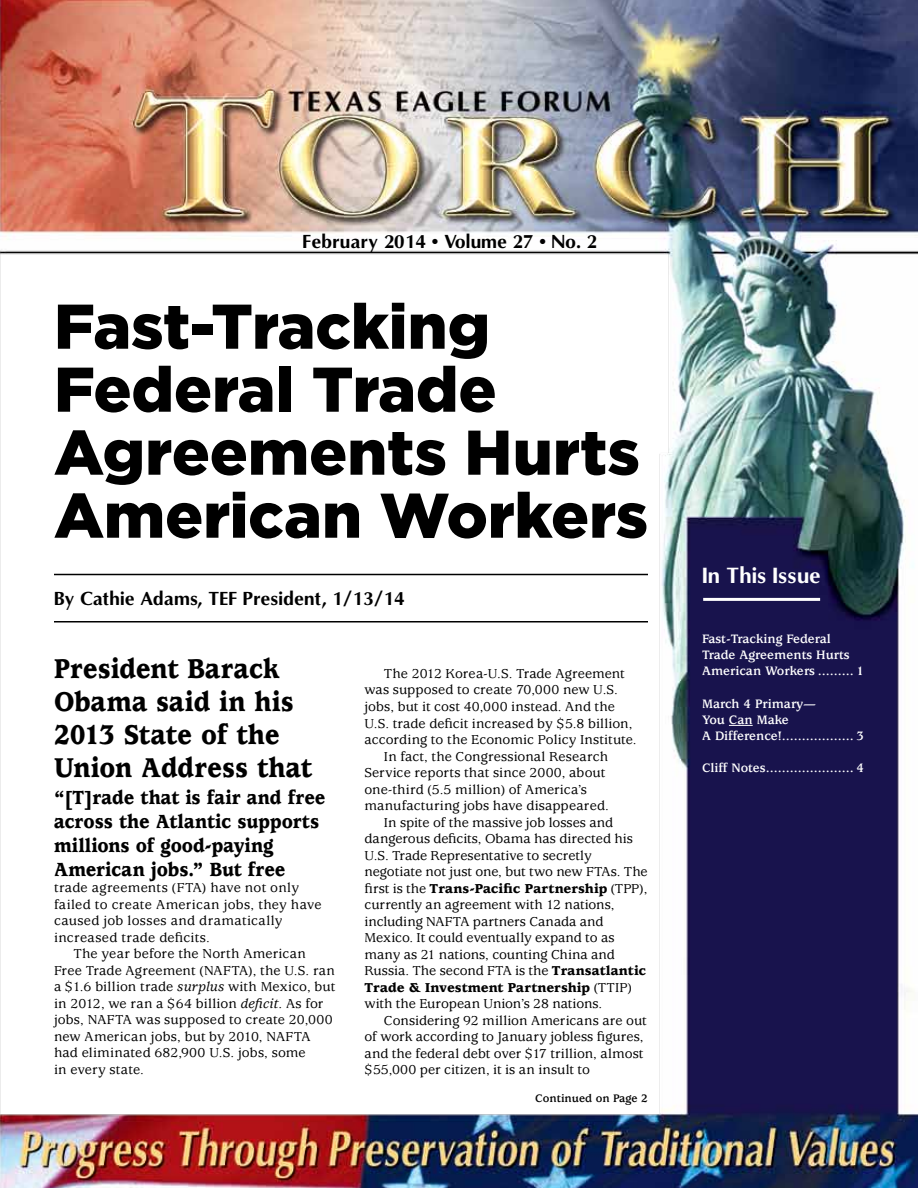
<style>
.page{position:relative;width:918px;height:1188px;background:#fff}
.page>*{position:absolute;margin:0;border:0;box-sizing:border-box;transform-origin:0 0}
.t1{font:900 63px/63px "Gotham HTF";color:#000}
.t2{font:900 30px/33px "Usherwood";color:#000;scale:.9 1}
.t3{font:900 21px/24px "Usherwood";color:#000;scale:.91 1}
.t4{font:700 21px "Omni";color:#fff}
.t5{font:700 18px "Omni";color:#000}
.t6{font:500 14.25px/16.5px "Usherwood";letter-spacing:.01em;color:#000}
.t7{font:900 14.25px "Usherwood";color:#000}
.t8{font:500 14.25px "Usherwood";letter-spacing:-.01em;color:#000}
.t9{font:700 13.5px/16.2px "Usherwood";color:#fff}
.t10{font:700 12px "Usherwood";color:#000}
.s1{font-style:italic}
.s2{font-weight:500}
.s3{font-weight:900}
</style>
<div class="page">
<img style="left:0;top:0;width:918px;height:1188px">
<img style="left:0;top:115px;width:1px;height:1068px">
<svg style="left:729px;top:725px;width:24px;height:1px"></svg>
<hr style="left:703px;top:598px;width:117px;height:3px;background:#fff">
<div style="left:37px;top:285px;width:627px;height:272px;background:#fff"></div>
<hr style="left:54px;top:574px;width:594px;height:1px;background:#000">
<hr style="left:54px;top:621px;width:594px;height:1px;background:#000">
<p class="t5" style="left:303px;top:230px;width:296px">February 2014 • Volume 27 • No. 2</p>
<h1 class="t1" style="left:54px;top:294px;width:596px">Fast-Tracking<br>Federal Trade<br>Agreements Hurts<br>American Workers</h1>
<p class="t5" style="left:54px;top:587px;width:352px">By Cathie Adams, TEF President, 1/13/14</p>
<h2 class="t2" style="left:54px;top:653px;width:288px">President Barack<br>Obama said in his<br>2013 State of the<br>Union Address that</h2>
<h3 class="t3" style="left:54px;top:786px;width:300px">“[T]rade that is fair and free across the Atlantic supports millions of good-paying<br>American jobs.” But free</h3>
<p class="t6" style="left:54px;top:880px;width:269px">trade agreements (FTA) have not only failed to create American jobs, they have caused job losses and dramatically increased trade deficits.</p>
<p class="t6" style="left:54px;top:946px;width:283px;text-indent:19px">The year before the North American Free Trade Agreement (NAFTA), the U.S. ran a $1.6 billion trade <span class="s1">surplus</span> with Mexico, but in 2012, we ran a $64 billion <span class="s1">deficit</span>. As for jobs, NAFTA was supposed to create 20,000 new American jobs, but by 2010, NAFTA had eliminated 682,900 U.S. jobs, some<br>in every state.</p>
<p class="t6" style="left:384px;top:666px;width:242px">The 2012 Korea-U.S. Trade Agreement</p>
<p class="t6" style="left:364px;top:682px;width:255px">was supposed to create 70,000 new U.S.</p>
<p class="t6" style="left:364px;top:699px;width:252px">jobs, but it cost 40,000 instead. And the</p>
<p class="t6" style="left:364px;top:715px;width:269px">U.S. trade deficit increased by $5.8 billion,</p>
<p class="t6" style="left:364px;top:732px;width:274px">according to the Economic Policy Institute.</p>
<p class="t6" style="left:384px;top:748px;width:226px">In fact, the Congressional Research</p>
<p class="t6" style="left:364px;top:765px;width:242px">Service reports that since 2000, about</p>
<p class="t6" style="left:364px;top:781px;width:224px">one-third (5.5 million) of America’s</p>
<p class="t6" style="left:364px;top:798px;width:246px">manufacturing jobs have disappeared.</p>
<p class="t6" style="left:384px;top:814px;width:231px">In spite of the massive job losses and</p>
<p class="t6" style="left:364px;top:831px;width:270px">dangerous deficits, Obama has directed his</p>
<p class="t6" style="left:364px;top:847px;width:229px">U.S. Trade Representative to secretly</p>
<p class="t8" style="left:364px;top:864px;width:285px">negotiate not just one, but two new FTAs. The</p>
<p class="t7" style="left:364px;top:880px;width:284px"><span class="s2">first is the</span> Trans-Pacific Partnership <span class="s2">(TPP),</span></p>
<p class="t6" style="left:364px;top:897px;width:252px">currently an agreement with 12 nations,</p>
<p class="t6" style="left:364px;top:913px;width:240px">including NAFTA partners Canada and</p>
<p class="t6" style="left:364px;top:930px;width:252px">Mexico. It could eventually expand to as</p>
<p class="t6" style="left:364px;top:946px;width:252px">many as 21 nations, counting China and</p>
<p class="t6" style="left:364px;top:963px;width:283px">Russia. The second FTA is the <span class="s3">Transatlantic</span></p>
<p class="t7" style="left:364px;top:979px;width:269px">Trade &amp; Investment Partnership <span class="s2">(TTIP)</span></p>
<p class="t6" style="left:364px;top:996px;width:239px">with the European Union’s 28 nations.</p>
<p class="t6" style="left:384px;top:1012px;width:264px">Considering 92 million Americans are out</p>
<p class="t6" style="left:364px;top:1029px;width:281px">of work according to January jobless figures,</p>
<p class="t6" style="left:364px;top:1045px;width:280px">and the federal debt over $17 trillion, almost</p>
<p class="t6" style="left:364px;top:1062px;width:227px">$55,000 per citizen, it is an insult to</p>
<p class="t10" style="left:535px;top:1092px;width:114px">Continued on Page 2</p>
<h3 class="t4" style="left:702px;top:562px;width:120px">In This Issue</h3>
<p class="t9" style="left:702px;top:631px;width:163px">Fast-Tracking Federal<br>Trade Agreements Hurts<br>American Workers ......... 1</p>
<p class="t9" style="left:702px;top:696px;width:163px">March 4 Primary—<br>You Can Make<br>A Difference!.................. 3</p>
<p class="t9" style="left:702px;top:761px;width:163px">Cliff Notes...................... 4</p>
</div>
